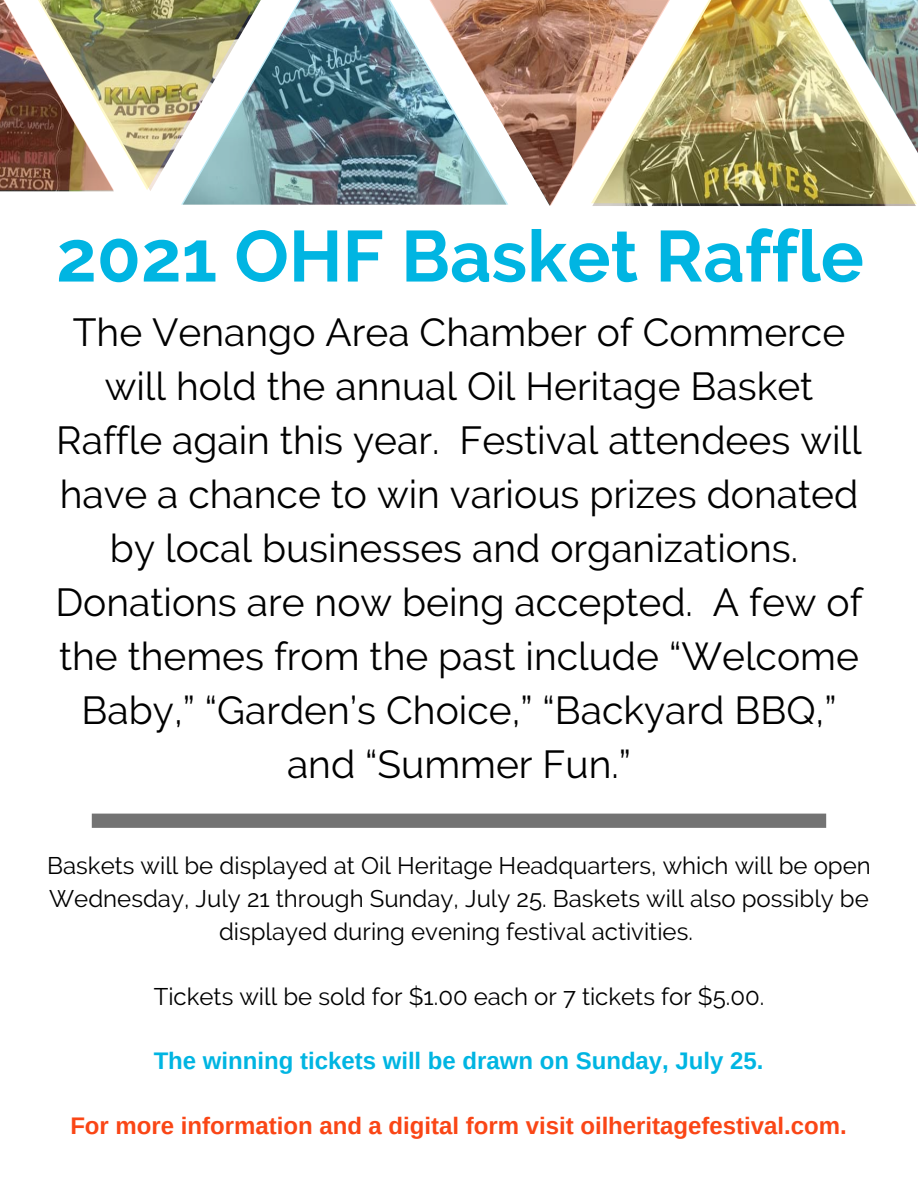
<style>
.page{position:relative;width:918px;height:1188px;background:#fff}
.page>*{position:absolute;margin:0;border:0;box-sizing:border-box;transform-origin:0 0}
.t1{font:700 72px "Raleway";color:#00b5e2}
.t2{font:39px/54px "Raleway";color:#000;text-align:center}
.t3{font:24px/32.7px "Raleway";color:#000;text-align:center}
.t4{font:700 24px "Arimo";color:#fa4616}
.t5{font:700 24px "Arimo";color:#00b5e2}
</style>
<div class="page">
<img style="left:114px;top:0;width:67px;height:190px">
<img style="left:181px;top:0;width:203px;height:205px">
<img style="left:384px;top:0;width:126px;height:205px">
<img style="left:510px;top:0;width:316px;height:206px">
<img style="left:826px;top:0;width:92px;height:206px">
<img style="left:0;top:0;width:114px;height:190px">
<svg style="left:92px;top:814px;width:734px;height:14px;background:#747474"></svg>
<p class="t1" style="left:56px;top:214px;width:809px">2021 OHF Basket Raffle</p>
<p class="t2" style="left:55px;top:305px;width:809px">The Venango Area Chamber of Commerce will hold the annual Oil Heritage Basket Raffle again this year. Festival attendees will have a chance to win various prizes donated by local businesses and organizations.<br>Donations are now being accepted. A few of the themes from the past include “Welcome Baby,” “Garden’s Choice,” “Backyard BBQ,” and “Summer Fun.”</p>
<p class="t3" style="left:47px;top:849px;width:825px">Baskets will be displayed at Oil Heritage Headquarters, which will be open<br>Wednesday, July 21 through Sunday, July 25. Baskets will also possibly be displayed during evening festival activities.</p>
<p class="t3" style="left:154px;top:980px;width:612px">Tickets will be sold for $1.00 each or 7 tickets for $5.00.</p>
<p class="t5" style="left:154px;top:1047px;width:611px">The winning tickets will be drawn on Sunday, July 25.</p>
<p class="t4" style="left:70px;top:1112px;width:778px">For more information and a digital form visit oilheritagefestival.com.</p>
</div>
